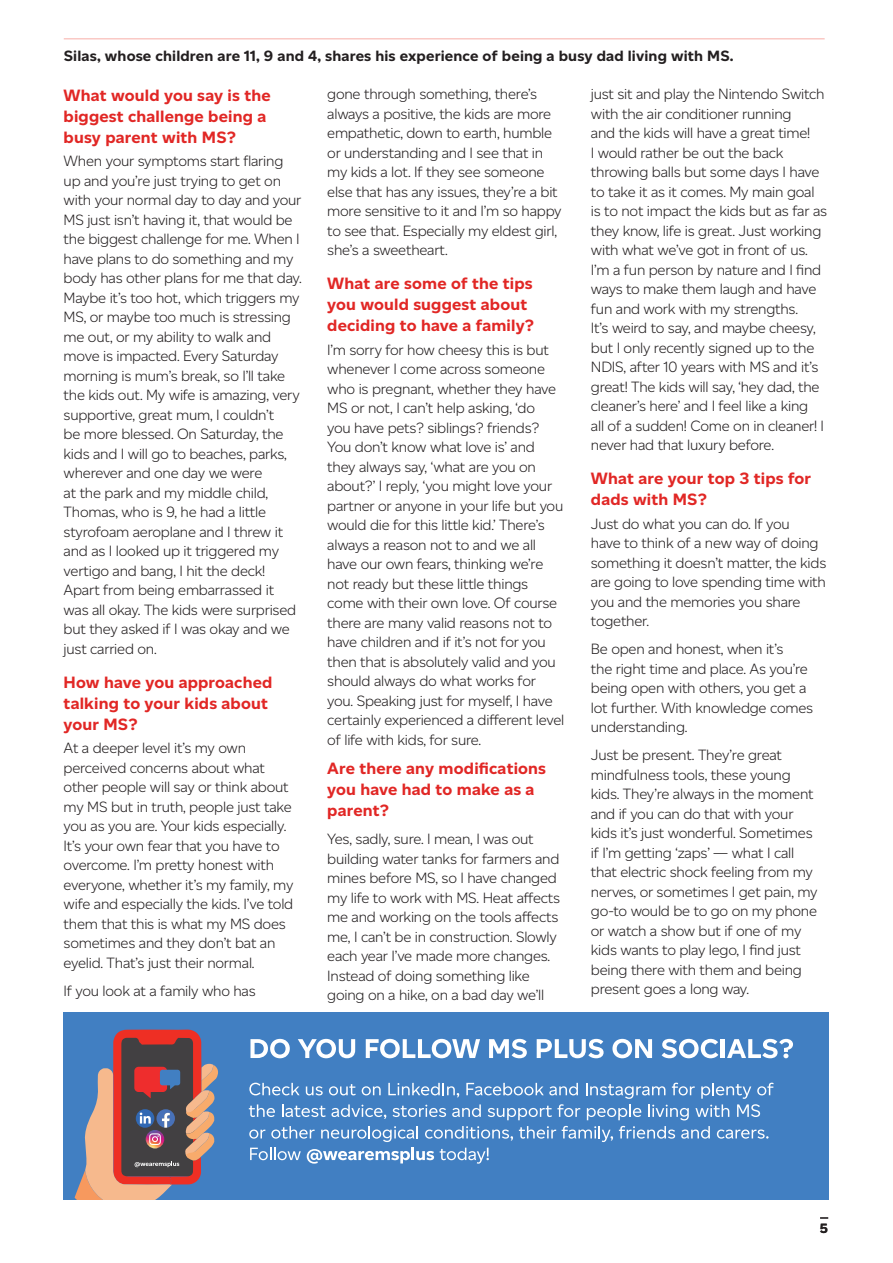
<style>
.page{position:relative;width:893px;height:1263px;background:#fff}
.page>*{position:absolute;margin:0;border:0;box-sizing:border-box;transform-origin:0 0}
.Introduction{font:700 16.5px/21px "Altform";letter-spacing:.01em;color:#e12725}
.Body_Text{font:700 16.5px/21px "Altform";letter-spacing:.01em;color:#e12725}
.Body_Text-2{font:300 15px/19.5px "Altform";letter-spacing:-.015em;color:#231f20}
.Lines_red{font:700 15px "Altform";letter-spacing:.01em;color:#231f20}
.t1{font:700 13.5px "Altform";color:#231f20}
</style>
<div class="page">
<hr style="left:64px;top:38px;width:761px;height:1px;background:#f9b6b1">
<div style="left:64px;top:1012px;width:765px;height:187px;background:#417fc2"></div>
<svg style="left:250px;top:1039px;width:40px;height:19px"></svg>
<svg style="left:298px;top:1039px;width:57px;height:19px"></svg>
<svg style="left:366px;top:1039px;width:114px;height:19px"></svg>
<svg style="left:489px;top:1039px;width:38px;height:19px"></svg>
<svg style="left:537px;top:1039px;width:67px;height:19px"></svg>
<svg style="left:612px;top:1039px;width:40px;height:19px"></svg>
<svg style="left:662px;top:1039px;width:56px;height:19px"></svg>
<hr style="left:721px;top:1039px;width:4px;height:19px;background:#fff">
<svg style="left:727px;top:1039px;width:66px;height:19px"></svg>
<svg style="left:249px;top:1083px;width:51px;height:12px"></svg>
<svg style="left:306px;top:1086px;width:17px;height:9px"></svg>
<svg style="left:329px;top:1084px;width:27px;height:11px"></svg>
<svg style="left:362px;top:1086px;width:19px;height:9px"></svg>
<svg style="left:388px;top:1083px;width:71px;height:14px"></svg>
<svg style="left:466px;top:1083px;width:112px;height:12px"></svg>
<svg style="left:249px;top:1104px;width:26px;height:13px"></svg>
<svg style="left:282px;top:1104px;width:104px;height:15px"></svg>
<svg style="left:393px;top:1104px;width:53px;height:13px"></svg>
<svg style="left:452px;top:1104px;width:29px;height:13px"></svg>
<svg style="left:488px;top:1104px;width:92px;height:16px"></svg>
<svg style="left:586px;top:1083px;width:188px;height:37px"></svg>
<svg style="left:249px;top:1129px;width:16px;height:10px"></svg>
<svg style="left:271px;top:1126px;width:44px;height:13px"></svg>
<svg style="left:321px;top:1126px;width:97px;height:16px"></svg>
<svg style="left:425px;top:1126px;width:88px;height:14px"></svg>
<svg style="left:519px;top:1126px;width:37px;height:13px"></svg>
<svg style="left:562px;top:1126px;width:51px;height:16px"></svg>
<svg style="left:619px;top:1126px;width:56px;height:13px"></svg>
<svg style="left:681px;top:1126px;width:29px;height:13px"></svg>
<svg style="left:717px;top:1129px;width:52px;height:10px"></svg>
<svg style="left:250px;top:1148px;width:51px;height:12px"></svg>
<svg style="left:307px;top:1148px;width:127px;height:15px"></svg>
<svg style="left:440px;top:1148px;width:49px;height:16px"></svg>
<svg style="left:75px;top:1029px;width:143px;height:170px"></svg>
<p class="Lines_red" style="left:64px;top:47px;width:671px">Silas, whose children are 11, 9 and 4, shares his experience of being a busy dad living with MS.</p>
<p class="Introduction" style="left:64px;top:85px;width:209px">What would you say is the biggest challenge being a busy parent with MS?</p>
<p class="Body_Text-2" style="left:64px;top:151px;width:240px">When your symptoms start flaring up and you’re just trying to get on with your normal day to day and your<br>MS just isn’t having it, that would be the biggest challenge for me. When I have plans to do something and my body has other plans for me that day.<br>Maybe it’s too hot, which triggers my<br>MS, or maybe too much is stressing me out, or my ability to walk and move is impacted. Every Saturday morning is mum’s break, so I’ll take the kids out. My wife is amazing, very supportive, great mum, I couldn’t<br>be more blessed. On Saturday, the kids and I will go to beaches, parks, wherever and one day we were<br>at the park and my middle child,<br>Thomas, who is 9, he had a little styrofoam aeroplane and I threw it and as I looked up it triggered my vertigo and bang, I hit the deck!<br>Apart from being embarrassed it was all okay. The kids were surprised but they asked if I was okay and we just carried on.</p>
<p class="Introduction" style="left:64px;top:672px;width:210px">How have you approached talking to your kids about your MS?</p>
<p class="Body_Text-2" style="left:64px;top:738px;width:231px">At a deeper level it’s my own perceived concerns about what other people will say or think about my MS but in truth, people just take you as you are. Your kids especially.<br>It’s your own fear that you have to overcome. I’m pretty honest with everyone, whether it’s my family, my wife and especially the kids. I’ve told them that this is what my MS does sometimes and they don’t bat an eyelid. That’s just their normal.</p>
<p class="Body_Text-2" style="left:64px;top:981px;width:194px">If you look at a family who has</p>
<p class="Body_Text-2" style="left:591px;top:84px;width:238px">just sit and play the Nintendo Switch with the air conditioner running<br>and the kids will have a great time!<br>I would rather be out the back throwing balls but some days I have to take it as it comes. My main goal is to not impact the kids but as far as they know, life is great. Just working with what we’ve got in front of us.<br>I’m a fun person by nature and I find ways to make them laugh and have fun and work with my strengths.<br>It’s weird to say, and maybe cheesy, but I only recently signed up to the NDIS, after 10 years with MS and it’s great! The kids will say, ‘hey dad, the cleaner’s here’ and I feel like a king<br>all of a sudden! Come on in cleaner! I never had that luxury before.</p>
<p class="Introduction" style="left:591px;top:468px;width:222px">What are your top 3 tips for dads with MS?</p>
<p class="Body_Text-2" style="left:591px;top:514px;width:237px">Just do what you can do. If you<br>have to think of a new way of doing something it doesn’t matter, the kids are going to love spending time with you and the memories you share together.</p>
<p class="Body_Text-2" style="left:591px;top:639px;width:224px">Be open and honest, when it’s<br>the right time and place. As you’re being open with others, you get a lot further. With knowledge comes understanding.</p>
<p class="Body_Text-2" style="left:591px;top:745px;width:228px">Just be present. They’re great mindfulness tools, these young kids. They’re always in the moment and if you can do that with your kids it’s just wonderful. Sometimes if I’m getting ‘zaps’ — what I call that electric shock feeling from my nerves, or sometimes I get pain, my go-to would be to go on my phone or watch a show but if one of my kids wants to play lego, I find just being there with them and being present goes a long way.</p>
<p class="Body_Text-2" style="left:327px;top:84px;width:236px">gone through something, there’s always a positive, the kids are more empathetic, down to earth, humble or understanding and I see that in my kids a lot. If they see someone else that has any issues, they’re a bit more sensitive to it and I’m so happy to see that. Especially my eldest girl, she’s a sweetheart.</p>
<p class="Introduction" style="left:327px;top:273px;width:208px">What are some of the tips you would suggest about deciding to have a family?</p>
<p class="Body_Text-2" style="left:327px;top:340px;width:239px">I’m sorry for how cheesy this is but whenever I come across someone who is pregnant, whether they have MS or not, I can’t help asking, ‘do<br>you have pets? siblings? friends?<br>You don’t know what love is’ and they always say, ‘what are you on about?’ I reply, ‘you might love your partner or anyone in your life but you would die for this little kid.’ There’s always a reason not to and we all have our own fears, thinking we’re not ready but these little things come with their own love. Of course there are many valid reasons not to have children and if it’s not for you then that is absolutely valid and you should always do what works for you. Speaking just for myself, I have certainly experienced a different level of life with kids, for sure.</p>
<p class="Body_Text" style="left:327px;top:758px;width:220px">Are there any modifications you have had to make as a parent?</p>
<p class="Body_Text-2" style="left:327px;top:829px;width:234px">Yes, sadly, sure. I mean, I was out building water tanks for farmers and mines before MS, so I have changed my life to work with MS. Heat affects me and working on the tools affects me, I can’t be in construction. Slowly each year I’ve made more changes.<br>Instead of doing something like going on a hike, on a bad day we’ll</p>
<p class="t1" style="left:820px;top:1221px;width:10px">5</p>
</div>
